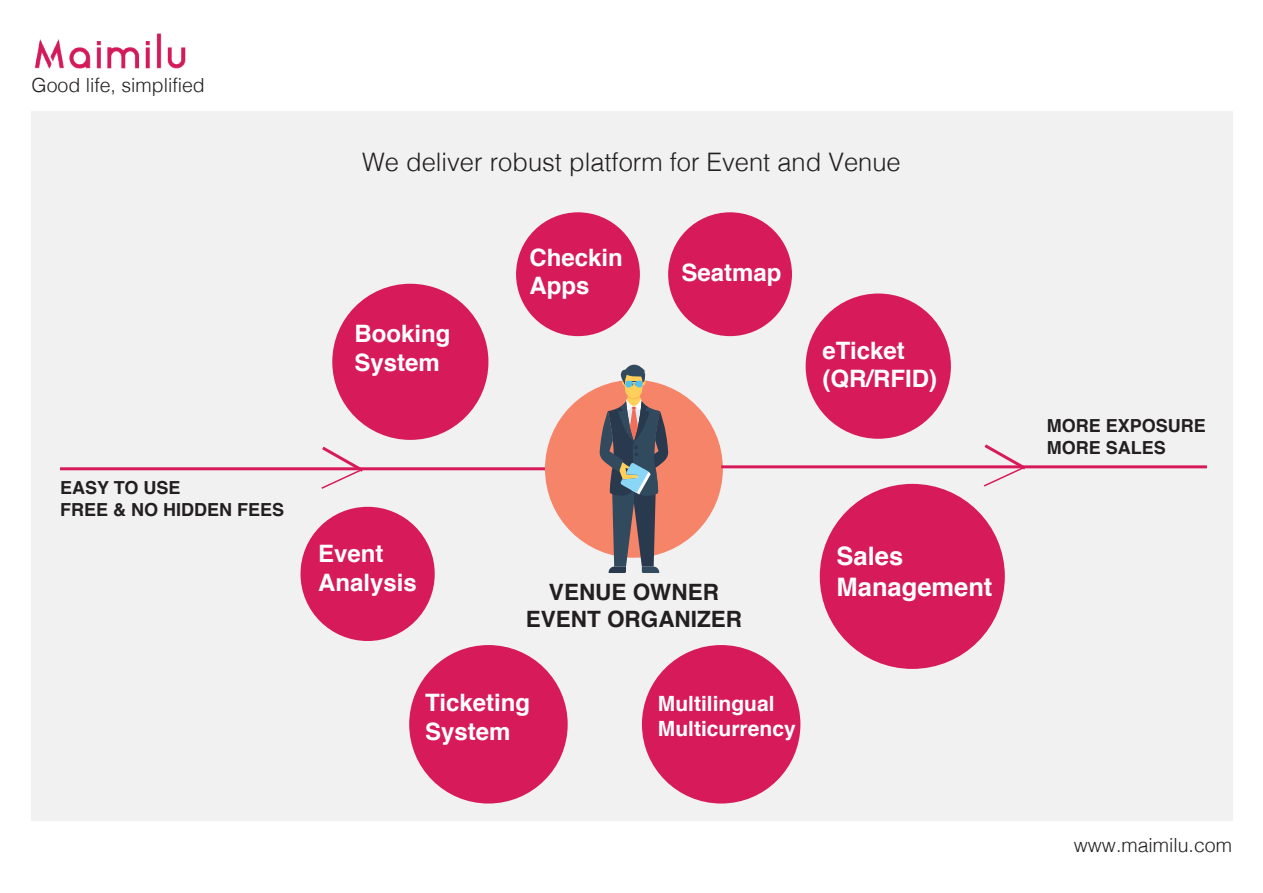
<style>
.page{position:relative;width:1263px;height:893px;background:#fff}
.page>*{position:absolute;margin:0;border:0;box-sizing:border-box;transform-origin:0 0}
.t1{font:300 25.5px "Helvetica";color:#231f20}
.t2{font:700 25.5px/30.6px "Helvetica";color:#fff}
.t3{font:700 24px/28.8px "Helvetica";color:#fff}
.t4{font:700 22.5px/27px "Helvetica";color:#231f20;text-align:center}
.t5{font:700 21px/25.2px "Helvetica";color:#fff}
.t6{font:300 19.5px "Helvetica";color:#231f20}
.t7{font:700 18px/21.6px "Helvetica";color:#231f20}
</style>
<div class="page">
<img style="left:34px;top:33px;width:152px;height:36px">
<div style="left:32px;top:111px;width:1201px;height:710px;background:#f1f1f2"></div>
<div style="left:545px;top:380px;width:178px;height:178px;background:#f58469;border-radius:50%"></div>
<svg style="left:599px;top:364px;width:69px;height:209px"></svg>
<div style="left:332px;top:284px;width:156px;height:156px;background:#d71a5a;border-radius:50%"></div>
<div style="left:300px;top:507px;width:135px;height:134px;background:#d71a5a;border-radius:50%"></div>
<div style="left:516px;top:212px;width:124px;height:124px;background:#d71a5a;border-radius:50%"></div>
<div style="left:806px;top:293px;width:145px;height:146px;background:#d71a5a;border-radius:50%"></div>
<div style="left:820px;top:484px;width:185px;height:185px;background:#d71a5a;border-radius:50%"></div>
<div style="left:409px;top:645px;width:159px;height:158px;background:#d71a5a;border-radius:50%"></div>
<hr style="left:60px;top:467px;width:485px;height:3px;background:#d71a5a">
<hr style="left:721px;top:465px;width:486px;height:3px;background:#d71a5a">
<svg style="left:319px;top:446px;width:48px;height:43px"></svg>
<svg style="left:981px;top:444px;width:48px;height:43px"></svg>
<div style="left:642px;top:645px;width:158px;height:158px;background:#d71a5a;border-radius:50%"></div>
<div style="left:668px;top:212px;width:124px;height:124px;background:#d71a5a;border-radius:50%"></div>
<p class="t6" style="left:32px;top:69px;width:175px">Good life, simplified</p>
<p class="t1" style="left:362px;top:140px;width:540px">We deliver robust platform for Event and Venue</p>
<p class="t3" style="left:354px;top:320px;width:98px">Booking<br>System</p>
<p class="t3" style="left:529px;top:243px;width:95px">Checkin<br>Apps</p>
<p class="t3" style="left:682px;top:258px;width:102px">Seatmap</p>
<p class="t3" style="left:822px;top:336px;width:116px">eTicket (QR/RFID)</p>
<p class="t7" style="left:60px;top:477px;width:226px">EASY TO USE<br>FREE &amp; NO HIDDEN FEES</p>
<p class="t3" style="left:318px;top:540px;width:100px">Event<br>Analysis</p>
<p class="t4" style="left:526px;top:579px;width:218px">VENUE OWNER<br>EVENT ORGANIZER</p>
<p class="t3" style="left:425px;top:689px;width:106px">Ticketing<br>System</p>
<p class="t5" style="left:658px;top:691px;width:139px">Multilingual<br>Multicurrency</p>
<p class="t2" style="left:836px;top:541px;width:157px">Sales<br>Management</p>
<p class="t7" style="left:1047px;top:415px;width:161px">MORE EXPOSURE<br>MORE SALES</p>
<p class="t6" style="left:1074px;top:828px;width:160px">www.maimilu.com</p>
</div>
